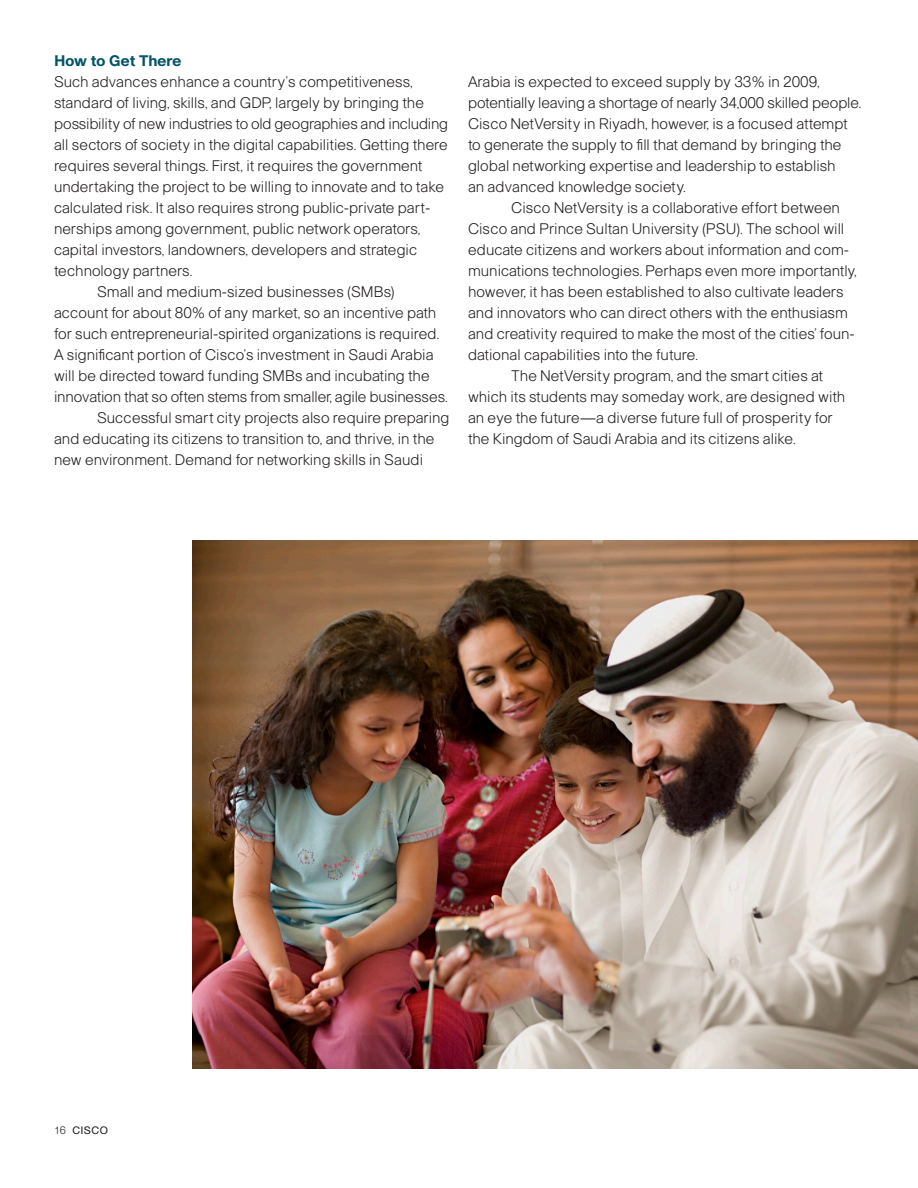
<style>
.page{position:relative;width:918px;height:1188px;background:#fff}
.page>*{position:absolute;margin:0;border:0;box-sizing:border-box;transform-origin:0 0}
.Body{font:300 15px/21px "Cisco";color:#231f20}
.Body_First{font:300 15px/21px "Cisco";color:#231f20}
.Head1{font:700 15px "Cisco";color:#005467}
.t1{font:10.5px "Cisco";letter-spacing:.055em;color:#231f20}
.s1{font-weight:300}
</style>
<div class="page">
<img style="left:192px;top:540px;width:726px;height:529px">
<p class="Head1" style="left:54px;top:51px;width:129px">How to Get There</p>
<p class="Body_First" style="left:54px;top:71px;width:396px">Such advances enhance a country’s competitiveness, standard of living, skills, and GDP, largely by bringing the possibility of new industries to old geographies and including all sectors of society in the digital capabilities. Getting there requires several things. First, it requires the government undertaking the project to be willing to innovate and to take calculated risk. It also requires strong public-private part&shy;nerships among government, public network operators, capital investors, landowners, developers and strategic technology partners.</p>
<p class="Body" style="left:54px;top:281px;width:395px;text-indent:43px">Small and medium-sized businesses (SMBs) account for about 80% of any market, so an incentive path for such entrepreneurial-spirited organizations is required.<br>A significant portion of Cisco’s investment in Saudi Arabia will be directed toward funding SMBs and incubating the innovation that so often stems from smaller, agile businesses.</p>
<p class="Body" style="left:54px;top:407px;width:397px;text-indent:43px">Successful smart city projects also require preparing and educating its citizens to transition to, and thrive, in the new environment. Demand for networking skills in Saudi</p>
<p class="Body" style="left:468px;top:71px;width:395px">Arabia is expected to exceed supply by 33% in 2009, potentially leaving a shortage of nearly 34,000 skilled people.<br>Cisco NetVersity in Riyadh, however, is a focused attempt to generate the supply to fill that demand by bringing the global networking expertise and leadership to establish<br>an advanced knowledge society.</p>
<p class="Body" style="left:468px;top:197px;width:390px;text-indent:43px">Cisco NetVersity is a collaborative effort between Cisco and Prince Sultan University (PSU). The school will educate citizens and workers about information and com&shy;munications technologies. Perhaps even more importantly, however, it has been established to also cultivate leaders and innovators who can direct others with the enthusiasm and creativity required to make the most of the cities’ foun&shy;dational capabilities into the future.</p>
<p class="Body" style="left:468px;top:365px;width:379px;text-indent:43px">The NetVersity program, and the smart cities at which its students may someday work, are designed with an eye the future—a diverse future full of prosperity for the Kingdom of Saudi Arabia and its citizens alike.</p>
<p class="t1" style="left:54px;top:1124px;width:56px"><span class="s1">16</span> CISCO</p>
</div>
